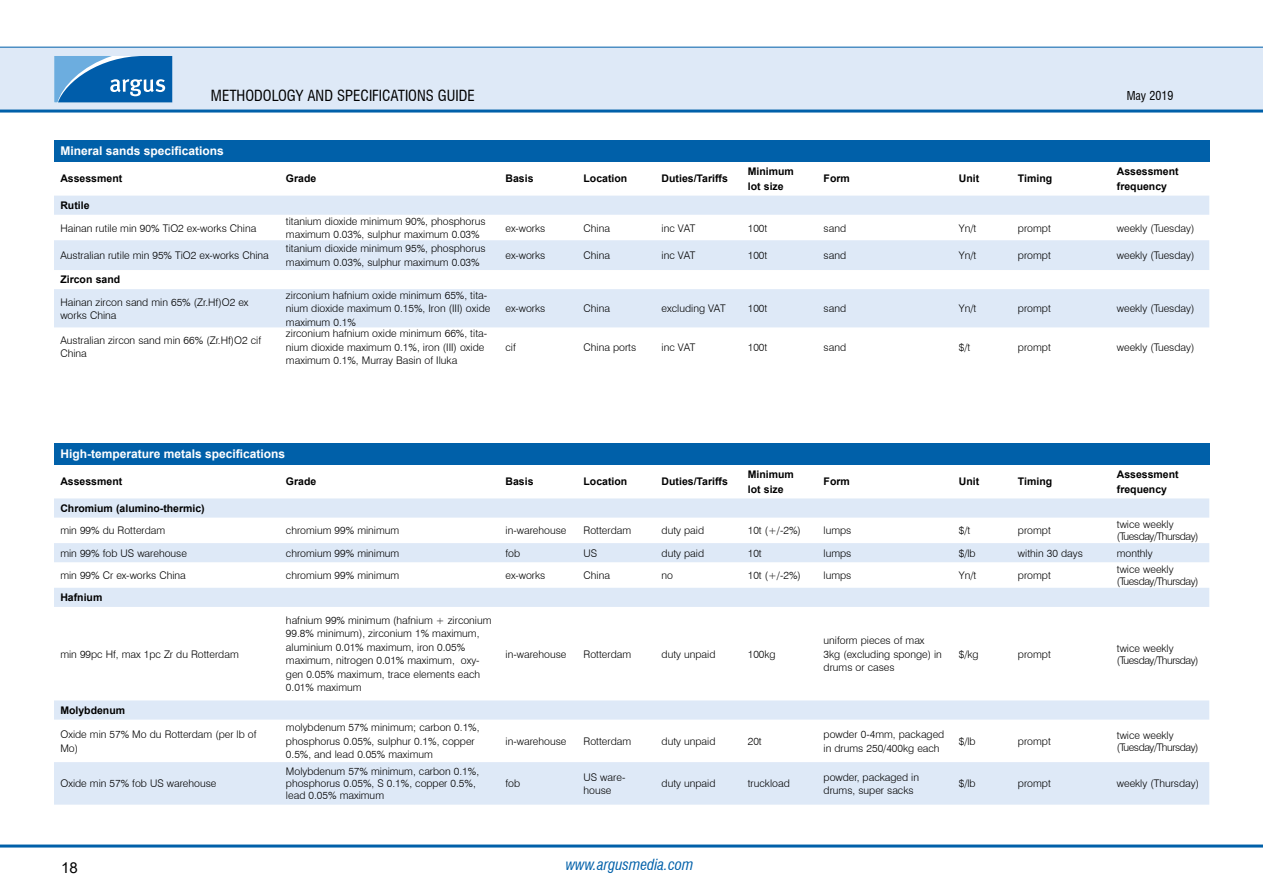
<style>
.page{position:relative;width:1263px;height:893px;background:#fff}
.page>*{position:absolute;margin:0;border:0;box-sizing:border-box;transform-origin:0 0}
.t1{font:condensed 15px "Swiss 721 BT";color:#000}
.t2{font:italic condensed 15px "Swiss 721 BT";color:#0060a9}
.t3{font:15px "Arial";color:#000}
.t4{font:700 12px "Arial";color:#fff}
.t5{font:condensed 12px "Swiss 721 BT";color:#000}
.t6{font:300 10.5px/13.5px "Swiss 721 BT";color:#000}
.t7{font:700 10.5px/15px "Arial";color:#000}
.t8{font:300 10.5px/12px "Swiss 721 BT";letter-spacing:-.04em;color:#000}
</style>
<div class="page">
<div style="left:0;top:47px;width:1263px;height:64px;background:#dee9f7"></div>
<hr style="left:0;top:110px;width:1263px;height:3px;background:#0060a9">
<hr style="left:0;top:47px;width:1263px;height:1px;background:#0060a9">
<svg style="left:54px;top:56px;width:118px;height:46px;background:#307dbd"></svg>
<hr style="left:0;top:844px;width:1263px;height:3px;background:#0060a9">
<div style="left:54px;top:443px;width:1155px;height:21px;background:#0060a9"></div>
<svg style="left:54px;top:498px;width:1155px;height:307px"></svg>
<div style="left:54px;top:140px;width:1155px;height:22px;background:#0060a9"></div>
<svg style="left:54px;top:196px;width:1155px;height:131px;fill:#dee9f7"></svg>
<h1 class="t1" style="left:211px;top:86px;width:265px">METHODOLOGY AND SPECIFICATIONS GUIDE</h1>
<p class="t5" style="left:1127px;top:88px;width:48px">MAY 2019</p>
<p class="t4" style="left:60px;top:143px;width:165px">Mineral sands specifications</p>
<p class="t7" style="left:60px;top:171px;width:63px">Assessment</p>
<p class="t7" style="left:286px;top:171px;width:32px">Grade</p>
<p class="t7" style="left:505px;top:171px;width:30px">Basis</p>
<p class="t7" style="left:583px;top:171px;width:45px">Location</p>
<p class="t7" style="left:662px;top:171px;width:68px">Duties/Tariffs</p>
<p class="t7" style="left:748px;top:164px;width:48px">Minimum lot size</p>
<p class="t7" style="left:824px;top:171px;width:28px">Form</p>
<p class="t7" style="left:959px;top:171px;width:22px">Unit</p>
<p class="t7" style="left:1018px;top:171px;width:36px">Timing</p>
<p class="t7" style="left:1117px;top:164px;width:63px">Assessment frequency</p>
<p class="t7" style="left:60px;top:198px;width:31px">Rutile</p>
<p class="t6" style="left:60px;top:221px;width:197px">Hainan rutile min 90% TiO2 ex-works China</p>
<p class="t6" style="left:286px;top:214px;width:201px">titanium dioxide minimum 90%, phosphorus maximum 0.03%, sulphur maximum 0.03%</p>
<p class="t6" style="left:505px;top:221px;width:41px">ex-works</p>
<p class="t6" style="left:583px;top:221px;width:28px">China</p>
<p class="t6" style="left:662px;top:221px;width:35px">inc VAT</p>
<p class="t6" style="left:748px;top:221px;width:21px">100t</p>
<p class="t6" style="left:824px;top:221px;width:24px">sand</p>
<p class="t6" style="left:959px;top:221px;width:19px">Yn/t</p>
<p class="t6" style="left:1018px;top:221px;width:34px">prompt</p>
<p class="t6" style="left:1117px;top:221px;width:79px">weekly (Tuesday)</p>
<p class="t6" style="left:60px;top:249px;width:210px">Australian rutile min 95% TiO2 ex-works China</p>
<p class="t6" style="left:286px;top:242px;width:201px">titanium dioxide minimum 95%, phosphorus maximum 0.03%, sulphur maximum 0.03%</p>
<p class="t6" style="left:505px;top:249px;width:41px">ex-works</p>
<p class="t6" style="left:583px;top:249px;width:28px">China</p>
<p class="t6" style="left:662px;top:249px;width:35px">inc VAT</p>
<p class="t6" style="left:748px;top:249px;width:21px">100t</p>
<p class="t6" style="left:824px;top:249px;width:24px">sand</p>
<p class="t6" style="left:959px;top:249px;width:19px">Yn/t</p>
<p class="t6" style="left:1018px;top:249px;width:34px">prompt</p>
<p class="t6" style="left:1117px;top:249px;width:79px">weekly (Tuesday)</p>
<p class="t7" style="left:60px;top:272px;width:61px">Zircon sand</p>
<p class="t6" style="left:60px;top:295px;width:190px">Hainan zircon sand min 65% (Zr.Hf)O2 ex works China</p>
<p class="t6" style="left:286px;top:288px;width:206px">zirconium hafnium oxide minimum 65%, tita&shy;nium dioxide maximum 0.15%, Iron (III) oxide maximum 0.1%</p>
<p class="t6" style="left:505px;top:302px;width:41px">ex-works</p>
<p class="t6" style="left:583px;top:302px;width:28px">China</p>
<p class="t6" style="left:662px;top:302px;width:66px">excluding VAT</p>
<p class="t6" style="left:748px;top:302px;width:21px">100t</p>
<p class="t6" style="left:824px;top:302px;width:24px">sand</p>
<p class="t6" style="left:959px;top:302px;width:19px">Yn/t</p>
<p class="t6" style="left:1018px;top:302px;width:34px">prompt</p>
<p class="t6" style="left:1117px;top:302px;width:79px">weekly (Tuesday)</p>
<p class="t6" style="left:60px;top:333px;width:202px">Australian zircon sand min 66% (Zr.Hf)O2 cif<br>China</p>
<p class="t6" style="left:286px;top:326px;width:203px">zirconium hafnium oxide minimum 66%, tita&shy;nium dioxide maximum 0.1%, iron (III) oxide maximum 0.1%, Murray Basin of Iluka</p>
<p class="t6" style="left:505px;top:340px;width:12px">cif</p>
<p class="t6" style="left:583px;top:340px;width:54px">China ports</p>
<p class="t6" style="left:662px;top:340px;width:35px">inc VAT</p>
<p class="t6" style="left:748px;top:340px;width:21px">100t</p>
<p class="t6" style="left:824px;top:340px;width:24px">sand</p>
<p class="t6" style="left:959px;top:340px;width:13px">$/t</p>
<p class="t6" style="left:1018px;top:340px;width:34px">prompt</p>
<p class="t6" style="left:1117px;top:340px;width:79px">weekly (Tuesday)</p>
<p class="t4" style="left:60px;top:445px;width:226px">High-temperature metals specifications</p>
<p class="t7" style="left:60px;top:474px;width:63px">Assessment</p>
<p class="t7" style="left:286px;top:474px;width:32px">Grade</p>
<p class="t7" style="left:505px;top:474px;width:30px">Basis</p>
<p class="t7" style="left:583px;top:474px;width:45px">Location</p>
<p class="t7" style="left:662px;top:474px;width:68px">Duties/Tariffs</p>
<p class="t7" style="left:748px;top:467px;width:48px">Minimum lot size</p>
<p class="t7" style="left:824px;top:474px;width:28px">Form</p>
<p class="t7" style="left:959px;top:474px;width:22px">Unit</p>
<p class="t7" style="left:1018px;top:474px;width:36px">Timing</p>
<p class="t7" style="left:1117px;top:467px;width:63px">Assessment frequency</p>
<p class="t7" style="left:60px;top:501px;width:146px">Chromium (alumino-thermic)</p>
<p class="t6" style="left:60px;top:524px;width:106px">min 99% du Rotterdam</p>
<p class="t6" style="left:286px;top:524px;width:115px">chromium 99% minimum</p>
<p class="t6" style="left:505px;top:524px;width:62px">in-warehouse</p>
<p class="t6" style="left:583px;top:524px;width:49px">Rotterdam</p>
<p class="t6" style="left:662px;top:524px;width:44px">duty paid</p>
<p class="t6" style="left:748px;top:524px;width:55px">10t (+/-2%)</p>
<p class="t6" style="left:824px;top:524px;width:29px">lumps</p>
<p class="t6" style="left:959px;top:524px;width:13px">$/t</p>
<p class="t6" style="left:1018px;top:524px;width:34px">prompt</p>
<p class="t8" style="left:1117px;top:519px;width:83px">twice weekly (Tuesday/Thursday)</p>
<p class="t6" style="left:60px;top:546px;width:128px">min 99% fob US warehouse</p>
<p class="t6" style="left:286px;top:546px;width:115px">chromium 99% minimum</p>
<p class="t6" style="left:505px;top:546px;width:16px">fob</p>
<p class="t6" style="left:583px;top:546px;width:15px">US</p>
<p class="t6" style="left:662px;top:546px;width:44px">duty paid</p>
<p class="t6" style="left:748px;top:546px;width:16px">10t</p>
<p class="t6" style="left:824px;top:546px;width:29px">lumps</p>
<p class="t6" style="left:959px;top:546px;width:18px">$/lb</p>
<p class="t6" style="left:1018px;top:546px;width:66px">within 30 days</p>
<p class="t6" style="left:1117px;top:546px;width:37px">monthly</p>
<p class="t6" style="left:60px;top:568px;width:127px">min 99% Cr ex-works China</p>
<p class="t6" style="left:286px;top:568px;width:115px">chromium 99% minimum</p>
<p class="t6" style="left:505px;top:568px;width:41px">ex-works</p>
<p class="t6" style="left:583px;top:568px;width:28px">China</p>
<p class="t6" style="left:662px;top:568px;width:13px">no</p>
<p class="t6" style="left:748px;top:568px;width:55px">10t (+/-2%)</p>
<p class="t6" style="left:824px;top:568px;width:29px">lumps</p>
<p class="t6" style="left:959px;top:568px;width:19px">Yn/t</p>
<p class="t6" style="left:1018px;top:568px;width:34px">prompt</p>
<p class="t8" style="left:1117px;top:563px;width:83px">twice weekly (Tuesday/Thursday)</p>
<p class="t7" style="left:60px;top:590px;width:43px">Hafnium</p>
<p class="t6" style="left:60px;top:647px;width:180px">min 99pc Hf, max 1pc Zr du Rotterdam</p>
<p class="t6" style="left:286px;top:613px;width:207px">hafnium 99% minimum (hafnium + zirconium 99.8% minimum), zirconium 1% maximum, aluminium 0.01% maximum, iron 0.05% maximum, nitrogen 0.01% maximum, oxy&shy;gen 0.05% maximum, trace elements each 0.01% maximum</p>
<p class="t7" style="left:60px;top:703px;width:66px">Molybdenum</p>
<p class="t6" style="left:60px;top:728px;width:198px">Oxide min 57% Mo du Rotterdam (per lb of<br>Mo)</p>
<p class="t6" style="left:286px;top:721px;width:195px">molybdenum 57% minimum; carbon 0.1%, phosphorus 0.05%, sulphur 0.1%, copper<br>0.5%, and lead 0.05% maximum</p>
<p class="t6" style="left:60px;top:777px;width:158px">Oxide min 57% fob US warehouse</p>
<p class="t6" style="left:286px;top:766px;width:195px;line-height:12px">Molybdenum 57% minimum, carbon 0.1%, phosphorus 0.05%, S 0.1%, copper 0.5%, lead 0.05% maximum</p>
<p class="t6" style="left:505px;top:647px;width:62px">in-warehouse</p>
<p class="t6" style="left:583px;top:647px;width:49px">Rotterdam</p>
<p class="t6" style="left:662px;top:647px;width:55px">duty unpaid</p>
<p class="t6" style="left:748px;top:647px;width:29px">100kg</p>
<p class="t6" style="left:824px;top:634px;width:120px">uniform pieces of max<br>3kg (excluding sponge) in drums or cases</p>
<p class="t6" style="left:959px;top:647px;width:21px">$/kg</p>
<p class="t6" style="left:1018px;top:647px;width:34px">prompt</p>
<p class="t8" style="left:1117px;top:642px;width:83px">twice weekly (Tuesday/Thursday)</p>
<p class="t6" style="left:505px;top:734px;width:62px">in-warehouse</p>
<p class="t6" style="left:583px;top:734px;width:49px">Rotterdam</p>
<p class="t6" style="left:662px;top:734px;width:55px">duty unpaid</p>
<p class="t6" style="left:748px;top:734px;width:16px">20t</p>
<p class="t6" style="left:824px;top:728px;width:122px">powder 0-4mm, packaged in drums 250/400kg each</p>
<p class="t6" style="left:959px;top:734px;width:18px">$/lb</p>
<p class="t6" style="left:1018px;top:734px;width:34px">prompt</p>
<p class="t8" style="left:1117px;top:729px;width:83px">twice weekly (Tuesday/Thursday)</p>
<p class="t6" style="left:505px;top:777px;width:16px">fob</p>
<p class="t6" style="left:583px;top:770px;width:43px">US ware&shy;house</p>
<p class="t6" style="left:662px;top:777px;width:55px">duty unpaid</p>
<p class="t6" style="left:748px;top:777px;width:43px">truckload</p>
<p class="t6" style="left:824px;top:770px;width:97px">powder, packaged in drums, super sacks</p>
<p class="t6" style="left:959px;top:777px;width:18px">$/lb</p>
<p class="t6" style="left:1018px;top:777px;width:34px">prompt</p>
<p class="t6" style="left:1117px;top:777px;width:84px">weekly (Thursday)</p>
<h1 class="t3" style="left:61px;top:857px;width:18px">18</h1>
<h1 class="t2" style="left:566px;top:856px;width:129px">www.argusmedia.com</h1>
</div>
